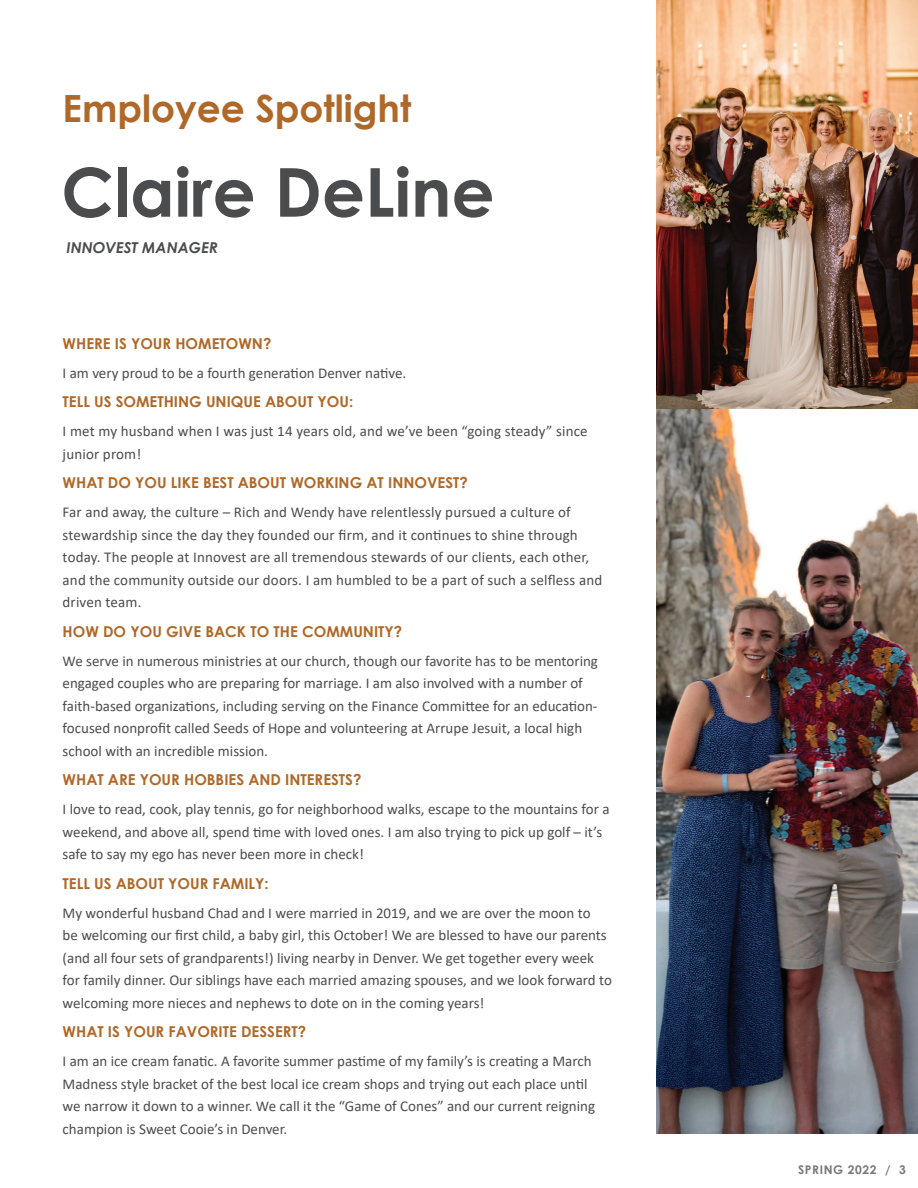
<style>
.page{position:relative;width:918px;height:1188px;background:#fff}
.page>*{position:absolute;margin:0;border:0;box-sizing:border-box;transform-origin:0 0}
.t1{font:700 67.5px "Century Gothic";color:#4b4c4d}
.t2{font:700 37.5px "Century Gothic";color:#af6828}
.t3{font:15px/22.5px "Calibri";color:#4b4c4d}
.t4{font:700 15px "Century Gothic";color:#af6828}
.t5{font:italic 700 15px "Century Gothic";color:#4b4c4d}
.t6{font:700 12px "Century Gothic";letter-spacing:.05em;color:#76787b}
</style>
<div class="page">
<img style="left:657px;top:0;width:261px;height:1134px">
<h2 class="t2" style="left:63px;top:80px;width:350px">Employee Spotlight</h2>
<h1 class="t1" style="left:61px;top:141px;width:435px">Claire DeLine</h1>
<p class="t5" style="left:67px;top:237px;width:153px">INNOVEST MANAGER</p>
<p class="t4" style="left:63px;top:332px;width:210px">WHERE IS YOUR HOMETOWN?</p>
<p class="t3" style="left:63px;top:361px;width:345px">I am very proud to be a fourth generation Denver native.</p>
<p class="t4" style="left:63px;top:390px;width:292px">TELL US SOMETHING UNIQUE ABOUT YOU:</p>
<p class="t3" style="left:63px;top:420px;width:527px">I met my husband when I was just 14 years old, and we’ve been “going steady” since junior prom!</p>
<p class="t4" style="left:63px;top:471px;width:407px">WHAT DO YOU LIKE BEST ABOUT WORKING AT INNOVEST?</p>
<p class="t3" style="left:63px;top:501px;width:541px">Far and away, the culture – Rich and Wendy have relentlessly pursued a culture of stewardship since the day they founded our firm, and it continues to shine through today. The people at Innovest are all tremendous stewards of our clients, each other, and the community outside our doors. I am humbled to be a part of such a selfless and driven team.</p>
<p class="t4" style="left:63px;top:620px;width:341px">HOW DO YOU GIVE BACK TO THE COMMUNITY?</p>
<p class="t3" style="left:63px;top:649px;width:537px">We serve in numerous ministries at our church, though our favorite has to be mentoring engaged couples who are preparing for marriage. I am also involved with a number of faith-based organizations, including serving on the Finance Committee for an education&shy;focused nonprofit called Seeds of Hope and volunteering at Arrupe Jesuit, a local high school with an incredible mission.</p>
<p class="t4" style="left:63px;top:768px;width:300px">WHAT ARE YOUR HOBBIES AND INTERESTS?</p>
<p class="t3" style="left:63px;top:798px;width:548px">I love to read, cook, play tennis, go for neighborhood walks, escape to the mountains for a weekend, and above all, spend time with loved ones. I am also trying to pick up golf – it’s safe to say my ego has never been more in check!</p>
<p class="t4" style="left:63px;top:872px;width:208px">TELL US ABOUT YOUR FAMILY:</p>
<p class="t3" style="left:63px;top:901px;width:551px">My wonderful husband Chad and I were married in 2019, and we are over the moon to<br>be welcoming our first child, a baby girl, this October! We are blessed to have our parents (and all four sets of grandparents!) living nearby in Denver. We get together every week for family dinner. Our siblings have each married amazing spouses, and we look forward to welcoming more nieces and nephews to dote on in the coming years!</p>
<p class="t4" style="left:63px;top:1020px;width:245px">WHAT IS YOUR FAVORITE DESSERT?</p>
<p class="t3" style="left:63px;top:1050px;width:534px">I am an ice cream fanatic. A favorite summer pastime of my family’s is creating a March Madness style bracket of the best local ice cream shops and trying out each place until we narrow it down to a winner. We call it the “Game of Cones” and our current reigning champion is Sweet Cooie’s in Denver.</p>
<p class="t6" style="left:798px;top:1161px;width:109px">SPRING 2022 / 3</p>
</div>
